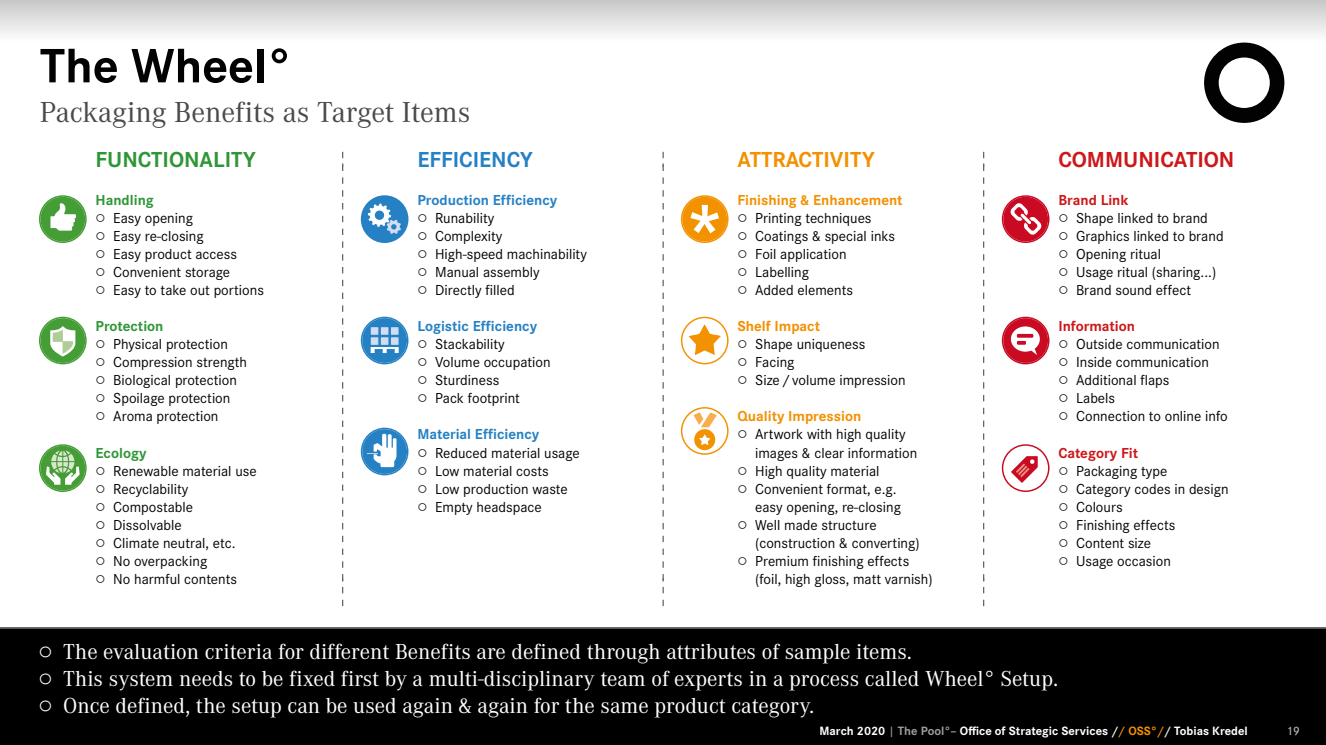
<style>
.page{position:relative;width:1326px;height:745px;background:#fff}
.page>*{position:absolute;margin:0;border:0;box-sizing:border-box;transform-origin:0 0}
.t1{font:700 50px "Corporate S";color:#020203}
.t2{font:30px "Corporate A";color:#4a4a49}
.t3{font:22.5px "Corporate A";color:#fff}
.t4{font:700 22.5px "Corporate S";color:#cd1719}
.t5{font:700 22.5px "Corporate S";color:#2f9638}
.t6{font:700 22.5px "Corporate S";color:#f39000}
.t7{font:700 22.5px "Corporate S";color:#2581c4}
.t8{font:15px/18px "Corporate S";color:#020203}
.t9{font:700 15px "Corporate S";color:#2581c4}
.t10{font:700 15px "Corporate S";color:#f39000}
.t11{font:700 15px "Corporate S";color:#cd1719}
.t12{font:700 15px "Corporate S";color:#2f9638}
.t13{font:700 12.5px "Corporate S";color:#fff}
.t14{font:12.5px "Corporate S";color:#9d9d9d}
.s1{font-size:21.25px}
.s2{font-weight:500;color:#9d9d9d}
.s3{color:#9d9d9d}
.s4{color:#f39000}
</style>
<div class="page">
<svg style="left:1001px;top:195px;width:48px;height:48px"></svg>
<svg style="left:1001px;top:316px;width:48px;height:48px"></svg>
<svg style="left:1001px;top:444px;width:48px;height:47px"></svg>
<svg style="left:680px;top:195px;width:48px;height:48px"></svg>
<div style="left:0;top:627px;width:1325px;height:117px;background:#000"></div>
<hr style="left:0;top:627px;width:1325px;height:1px;background:#9d9d9d">
<svg style="left:662px;top:152px;width:1px;height:453px"></svg>
<svg style="left:342px;top:152px;width:1px;height:453px"></svg>
<svg style="left:983px;top:152px;width:1px;height:453px"></svg>
<div style="left:0;top:0;width:1325px;height:43px;background:linear-gradient(to bottom,#c7c7c7,#fff)"></div>
<svg style="left:1204px;top:43px;width:80px;height:80px"></svg>
<svg style="left:680px;top:316px;width:48px;height:48px"></svg>
<svg style="left:680px;top:407px;width:48px;height:47px"></svg>
<svg style="left:39px;top:195px;width:48px;height:48px"></svg>
<svg style="left:39px;top:316px;width:48px;height:48px"></svg>
<svg style="left:39px;top:444px;width:48px;height:47px"></svg>
<svg style="left:361px;top:195px;width:47px;height:48px"></svg>
<svg style="left:362px;top:197px;width:45px;height:44px"></svg>
<svg style="left:361px;top:316px;width:47px;height:48px"></svg>
<svg style="left:361px;top:427px;width:47px;height:48px"></svg>
<h1 class="t1" style="left:40px;top:31px;width:253px">The Wheel°</h1>
<h2 class="t2" style="left:40px;top:91px;width:432px">Packaging Benefits as Target Items</h2>
<h3 class="t5" style="left:95px;top:144px;width:162px">FUNCTIONALITY</h3>
<h3 class="t7" style="left:417px;top:144px;width:117px">EFFICIENCY</h3>
<h3 class="t6" style="left:737px;top:144px;width:139px">ATTRACTIVITY</h3>
<h3 class="t4" style="left:1058px;top:144px;width:178px">COMMUNICATION</h3>
<p class="t12" style="left:95px;top:190px;width:60px">Handling</p>
<p class="t8" style="left:95px;top:208px;width:99px">○ Easy opening</p>
<p class="t8" style="left:95px;top:226px;width:110px">○ Easy re-closing</p>
<p class="t8" style="left:95px;top:244px;width:143px">○ Easy product access</p>
<p class="t8" style="left:95px;top:262px;width:136px">○ Convenient storage</p>
<p class="t8" style="left:95px;top:280px;width:170px">○ Easy to take out portions</p>
<p class="t12" style="left:95px;top:316px;width:69px">Protection</p>
<p class="t8" style="left:95px;top:334px;width:134px">○ Physical protection</p>
<p class="t8" style="left:95px;top:352px;width:153px">○ Compression strength</p>
<p class="t8" style="left:95px;top:370px;width:143px">○ Biological protection</p>
<p class="t8" style="left:95px;top:388px;width:136px">○ Spoilage protection</p>
<p class="t8" style="left:95px;top:406px;width:124px">○ Aroma protection</p>
<p class="t12" style="left:95px;top:442px;width:52px">Ecology</p>
<p class="t8" style="left:95px;top:460px;width:163px">○ Renewable material use</p>
<p class="t8" style="left:95px;top:478px;width:94px">○ Recyclability</p>
<p class="t8" style="left:95px;top:496px;width:99px">○ Compostable</p>
<p class="t8" style="left:95px;top:514px;width:88px">○ Dissolvable</p>
<p class="t8" style="left:95px;top:532px;width:141px">○ Climate neutral, etc.</p>
<p class="t8" style="left:95px;top:550px;width:113px">○ No overpacking</p>
<p class="t8" style="left:95px;top:568px;width:143px">○ No harmful contents</p>
<p class="t9" style="left:417px;top:190px;width:141px">Production Efficiency</p>
<p class="t8" style="left:417px;top:208px;width:78px">○ Runability</p>
<p class="t8" style="left:417px;top:226px;width:86px">○ Complexity</p>
<p class="t8" style="left:417px;top:244px;width:171px">○ High-speed machinability</p>
<p class="t8" style="left:417px;top:262px;width:124px">○ Manual assembly</p>
<p class="t8" style="left:417px;top:280px;width:99px">○ Directly filled</p>
<p class="t9" style="left:417px;top:316px;width:121px">Logistic Efficiency</p>
<p class="t8" style="left:417px;top:334px;width:89px">○ Stackability</p>
<p class="t8" style="left:417px;top:352px;width:135px">○ Volume occupation</p>
<p class="t8" style="left:417px;top:370px;width:83px">○ Sturdiness</p>
<p class="t8" style="left:417px;top:388px;width:104px">○ Pack footprint</p>
<p class="t9" style="left:417px;top:424px;width:124px">Material Efficiency</p>
<p class="t8" style="left:417px;top:442px;width:164px">○ Reduced material usage</p>
<p class="t8" style="left:417px;top:460px;width:133px">○ Low material costs</p>
<p class="t8" style="left:417px;top:478px;width:152px">○ Low production waste</p>
<p class="t8" style="left:417px;top:496px;width:126px">○ Empty headspace</p>
<p class="t10" style="left:737px;top:190px;width:167px">Finishing &amp; Enhancement</p>
<p class="t8" style="left:737px;top:208px;width:136px">○ Printing techniques</p>
<p class="t8" style="left:737px;top:226px;width:159px">○ Coatings &amp; special inks</p>
<p class="t8" style="left:737px;top:244px;width:111px">○ Foil application</p>
<p class="t8" style="left:737px;top:262px;width:73px">○ Labelling</p>
<p class="t8" style="left:737px;top:280px;width:117px">○ Added elements</p>
<p class="t10" style="left:737px;top:316px;width:84px">Shelf Impact</p>
<p class="t8" style="left:737px;top:334px;width:129px">○ Shape uniqueness</p>
<p class="t8" style="left:737px;top:352px;width:59px">○ Facing</p>
<p class="t8" style="left:737px;top:370px;width:170px">○ Size / volume impression</p>
<p class="t10" style="left:737px;top:406px;width:125px">Quality Impression</p>
<p class="t8" style="left:755px;top:424px;width:164px;text-indent:-18px">○ Artwork with high quality images &amp; clear information</p>
<p class="t8" style="left:737px;top:460px;width:144px">○ High quality material</p>
<p class="t8" style="left:737px;top:478px;width:165px;text-align:right">○ Convenient format, e.g. easy opening, re-closing</p>
<p class="t8" style="left:755px;top:514px;width:166px;text-indent:-18px">○ Well made structure (construction &amp; converting)</p>
<p class="t8" style="left:755px;top:550px;width:179px;text-indent:-18px">○ Premium finishing effects (foil, high gloss, matt varnish)</p>
<p class="t11" style="left:1058px;top:190px;width:72px">Brand Link</p>
<p class="t8" style="left:1058px;top:208px;width:151px">○ Shape linked to brand</p>
<p class="t8" style="left:1058px;top:226px;width:167px">○ Graphics linked to brand</p>
<p class="t8" style="left:1058px;top:244px;width:104px">○ Opening ritual</p>
<p class="t8" style="left:1058px;top:262px;width:159px">○ Usage ritual (sharing...)</p>
<p class="t8" style="left:1058px;top:280px;width:134px">○ Brand sound effect</p>
<p class="t11" style="left:1058px;top:316px;width:78px">Information</p>
<p class="t8" style="left:1058px;top:334px;width:163px">○ Outside communication</p>
<p class="t8" style="left:1058px;top:352px;width:152px">○ Inside communication</p>
<p class="t8" style="left:1058px;top:370px;width:113px">○ Additional flaps</p>
<p class="t8" style="left:1058px;top:388px;width:58px">○ Labels</p>
<p class="t8" style="left:1058px;top:406px;width:171px">○ Connection to online info</p>
<p class="t11" style="left:1058px;top:442px;width:81px">Category Fit</p>
<p class="t8" style="left:1058px;top:460px;width:110px">○ Packaging type</p>
<p class="t8" style="left:1058px;top:478px;width:172px">○ Category codes in design</p>
<p class="t8" style="left:1058px;top:496px;width:66px">○ Colours</p>
<p class="t8" style="left:1058px;top:514px;width:118px">○ Finishing effects</p>
<p class="t8" style="left:1058px;top:532px;width:94px">○ Content size</p>
<p class="t8" style="left:1058px;top:550px;width:114px">○ Usage occasion</p>
<h3 class="t3" style="left:38px;top:635px;width:875px"><span class="s1">○</span> The evaluation criteria for different Benefits are defined through attributes of sample items.</h3>
<h3 class="t3" style="left:38px;top:662px;width:1021px"><span class="s1">○</span> This system needs to be fixed first by a multi-disciplinary team of experts in a process called Wheel° Setup.</h3>
<h3 class="t3" style="left:38px;top:689px;width:777px"><span class="s1">○</span> Once defined, the setup can be used again &amp; again for the same product category.</h3>
<p class="t13" style="left:819px;top:721px;width:429px">March 2020 <span class="s2">|</span> <span class="s3">The Pool°–</span> Office of Strategic Services /<span class="s4">/ OSS°/</span>/ Tobias Kredel</p>
<p class="t14" style="left:1286px;top:722px;width:15px">19</p>
</div>
